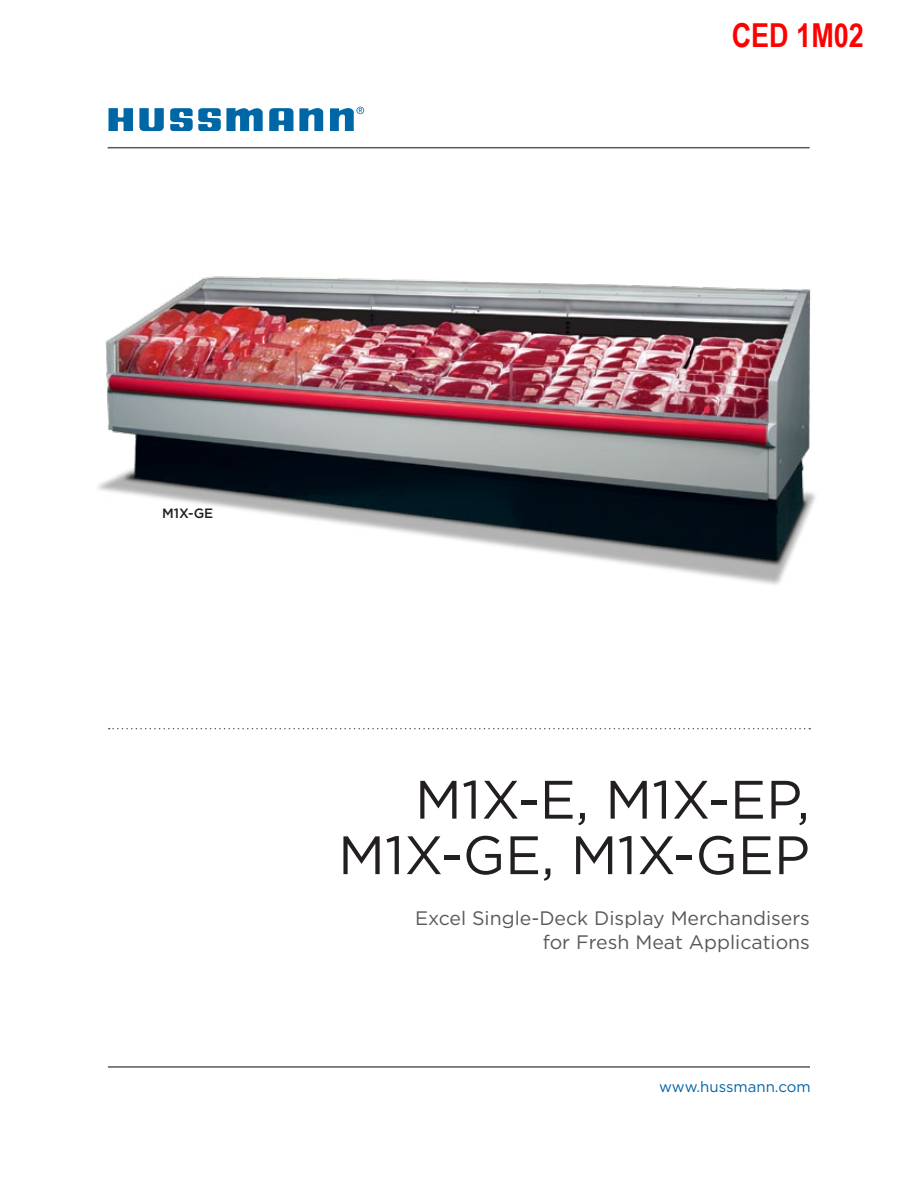
<style>
.page{position:relative;width:918px;height:1188px;background:#fff}
.page>*{position:absolute;margin:0;border:0;box-sizing:border-box;transform-origin:0 0}
.t1{font:54px/55.5px "Gotham";color:#231f20;text-align:right}
.t2{font:700 33px "Arial Narrow";color:#f00}
.t3{font:19.5px/24px "Gotham";color:#58595b;text-align:right}
.t4{font:15px "Gotham";color:#0065a4}
.t5{font:500 13.5px "Gotham";color:#231f20}
</style>
<div class="page">
<svg style="left:109px;top:728px;width:701px;height:1px"></svg>
<svg style="left:139px;top:108px;width:25px;height:23px"></svg>
<svg style="left:170px;top:108px;width:93px;height:23px"></svg>
<svg style="left:109px;top:108px;width:24px;height:23px"></svg>
<svg style="left:330px;top:107px;width:34px;height:24px"></svg>
<svg style="left:269px;top:108px;width:54px;height:23px"></svg>
<hr style="left:108px;top:147px;width:702px;height:1px;background:#58595b">
<hr style="left:108px;top:1066px;width:702px;height:2px;background:#58595b">
<img style="left:98px;top:276px;width:718px;height:309px">
<h2 class="t2" style="left:732px;top:10px;width:134px">CED 1M02</h2>
<p class="t5" style="left:162px;top:505px;width:53px">M1X-GE</p>
<h1 class="t1" style="left:338px;top:771px;width:473px">M1X-E, M1X-EP,<br>M1X-GE, M1X-GEP</h1>
<p class="t3" style="left:415px;top:906px;width:396px">Excel Single-Deck Display Merchandisers for Fresh Meat Applications</p>
<p class="t4" style="left:659px;top:1078px;width:153px">www.hussmann.com</p>
</div>
